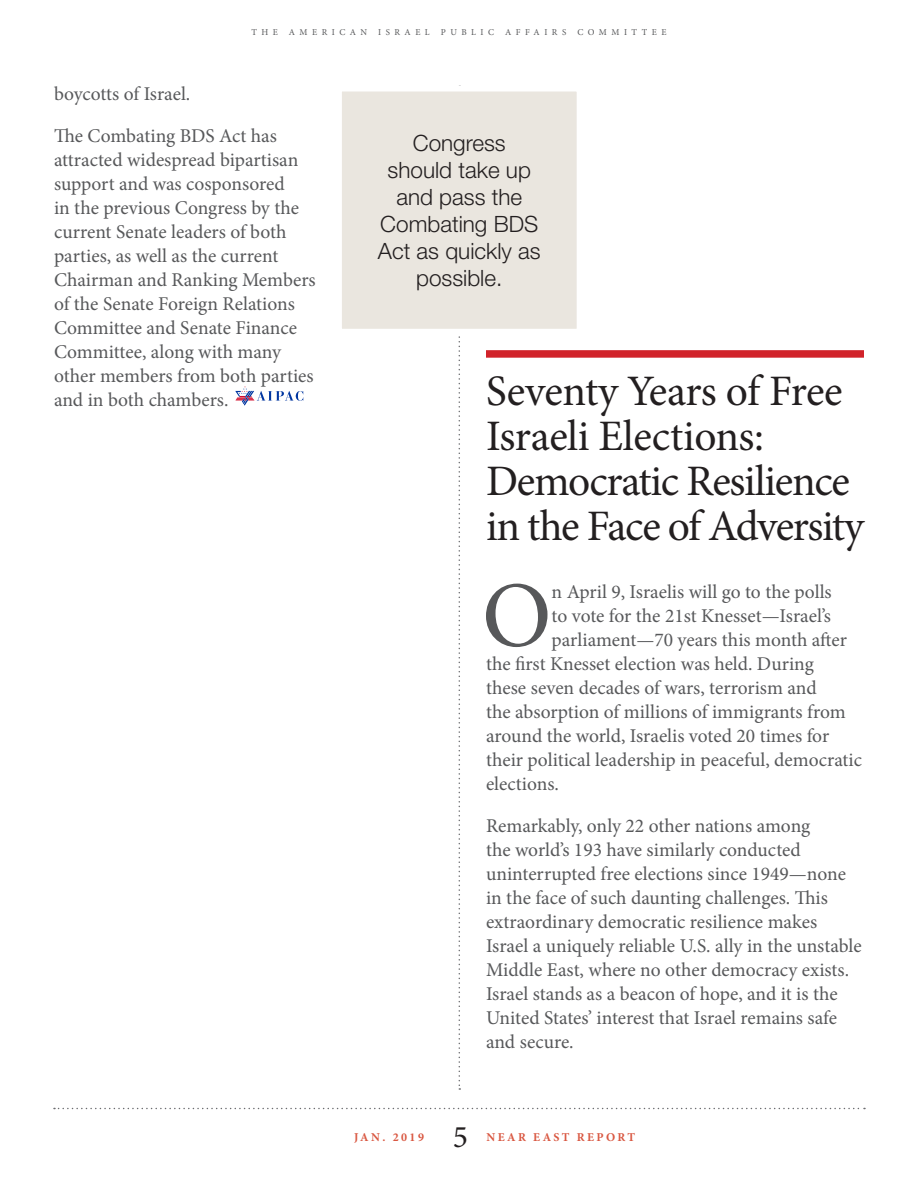
<style>
.page{position:relative;width:918px;height:1188px;background:#fff}
.page>*{position:absolute;margin:0;border:0;box-sizing:border-box;transform-origin:0 0}
.BODY{font:93.3px "Minion Pro";color:#57585a}
.MAIN_TITLE{font:43.5px/45px "Minion Pro";letter-spacing:-.025em;color:#231f20}
.t1{font:31.5px "Minion Pro";color:#231f20}
.Pull-out_quote{font:300 22.5px/27px "Helvetica Neue LT Std";color:#231f20;text-align:center}
.BODY-2{font:19.5px/24px "Minion Pro";color:#57585a}
.t2{font:700 12px "Minion Pro";letter-spacing:.2em;color:#d95842}
.t3{font:9px "Minion Pro";letter-spacing:.5em;color:#57585a}
</style>
<div class="page">
<svg style="left:54px;top:1108px;width:811px;height:1px"></svg>
<svg style="left:459px;top:341px;width:1px;height:749px"></svg>
<svg style="left:235px;top:386px;width:68px;height:20px"></svg>
<div style="left:486px;top:350px;width:378px;height:8px;background:#d1232a"></div>
<div style="left:342px;top:85px;width:235px;height:253px;background:#eae6df"></div>
<p class="t3" style="left:251px;top:26px;width:417px">THE AMERICAN ISRAEL PUBLIC AFFAIRS COMMITTEE</p>
<p class="BODY-2" style="left:54px;top:82px;width:138px">boycotts of Israel.</p>
<p class="BODY-2" style="left:54px;top:124px;width:263px">The Combating BDS Act has attracted widespread bipartisan support and was cosponsored<br>in the previous Congress by the current Senate leaders of both parties, as well as the current<br>Chairman and Ranking Members of the Senate Foreign Relations<br>Committee and Senate Finance<br>Committee, along with many other members from both parties and in both chambers.</p>
<p class="Pull-out_quote" style="left:378px;top:129px;width:164px">Congress should take up and pass the<br>Combating BDS<br>Act as quickly as possible.</p>
<p class="MAIN_TITLE" style="left:486px;top:369px;width:380px">Seventy Years of Free<br>Israeli Elections:<br>Democratic Resilience in the Face of Adversity</p>
<p class="BODY" style="left:482px;top:553px;width:71px">O</p>
<p class="BODY-2" style="left:552px;top:580px;width:282px">n April 9, Israelis will go to the polls</p>
<p class="BODY-2" style="left:552px;top:604px;width:281px">to vote for the 21st Knesset—Israel’s</p>
<p class="BODY-2" style="left:552px;top:628px;width:297px">parliament—70 years this month after</p>
<p class="BODY-2" style="left:486px;top:652px;width:329px">the first Knesset election was held. During</p>
<p class="BODY-2" style="left:486px;top:676px;width:332px">these seven decades of wars, terrorism and</p>
<p class="BODY-2" style="left:486px;top:700px;width:361px">the absorption of millions of immigrants from</p>
<p class="BODY-2" style="left:486px;top:724px;width:345px">around the world, Israelis voted 20 times for</p>
<p class="BODY-2" style="left:486px;top:748px;width:378px">their political leadership in peaceful, democratic</p>
<p class="BODY-2" style="left:486px;top:772px;width:75px">elections.</p>
<p class="BODY-2" style="left:486px;top:814px;width:377px">Remarkably, only 22 other nations among<br>the world’s 193 have similarly conducted uninterrupted free elections since 1949—none in the face of such daunting challenges. This extraordinary democratic resilience makes Israel a uniquely reliable U.S. ally in the unstable Middle East, where no other democracy exists.<br>Israel stands as a beacon of hope, and it is the United States’ interest that Israel remains safe and secure.</p>
<h3 class="t1" style="left:453px;top:1116px;width:17px">5</h3>
<p class="t2" style="left:354px;top:1129px;width:72px">JAN. 2019</p>
<p class="t2" style="left:486px;top:1129px;width:150px">NEAR EAST REPORT</p>
</div>
